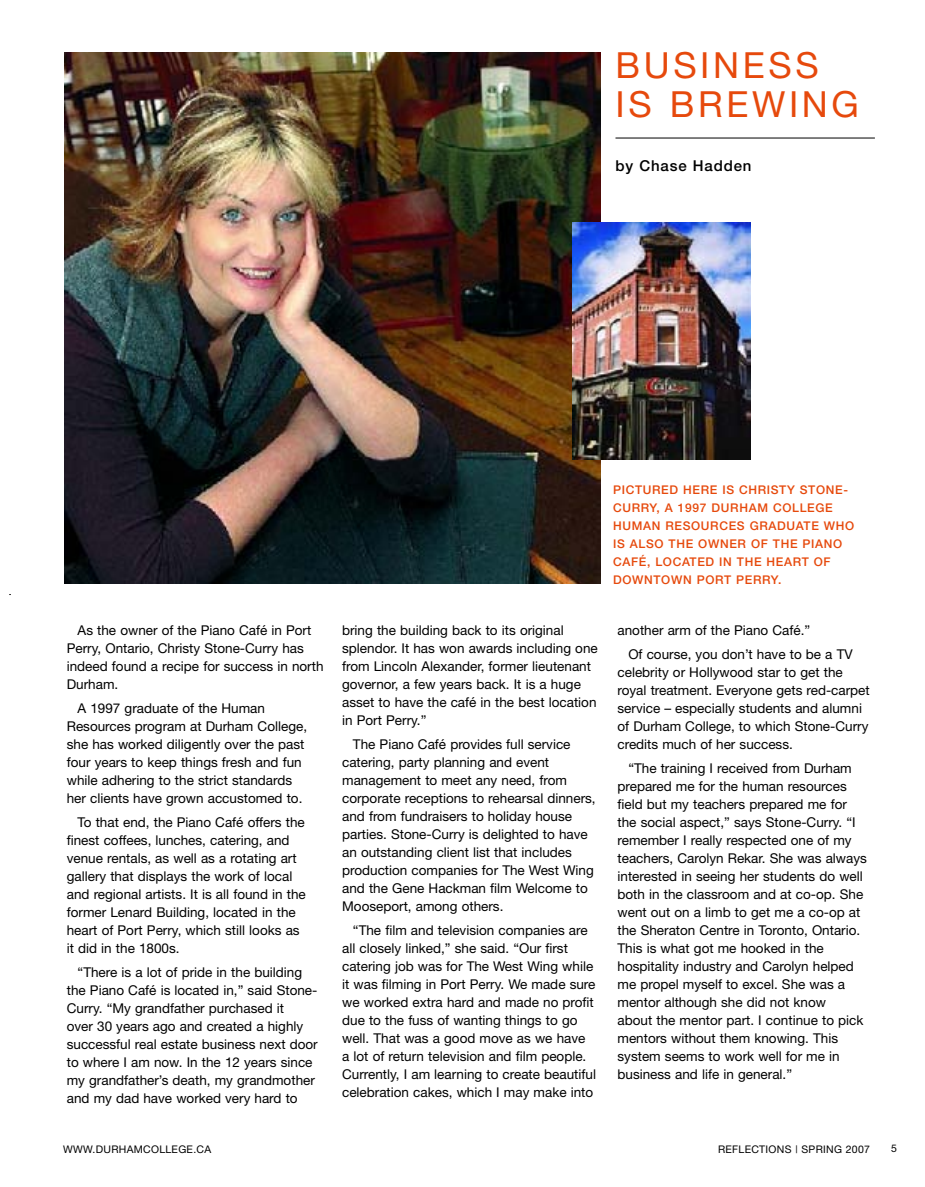
<style>
.page{position:relative;width:925px;height:1187px;background:#fff}
.page>*{position:absolute;margin:0;border:0;box-sizing:border-box;transform-origin:0 0}
.t1{font:36px/39px "Helvetica Neue";letter-spacing:.1em;color:#e6490c}
.t2{font:500 15px "Helvetica Neue";letter-spacing:.055em;color:#000}
.t3{font:13.5px/18px "Helvetica Neue";color:#000}
.t4{font:500 12px/18px "Helvetica Neue";letter-spacing:.055em;color:#e6490c}
.t5{font:10.5px "Helvetica Neue";letter-spacing:.03em;color:#000}
</style>
<div class="page">
<hr style="left:615px;top:138px;width:260px;height:1px;background:#000">
<img style="left:65px;top:52px;width:536px;height:531px">
<img style="left:573px;top:222px;width:178px;height:237px">
<h1 class="t1" style="left:615px;top:49px;width:245px">BUSINESS<br>IS BREWING</h1>
<p class="t2" style="left:615px;top:160px;width:138px">by Chase Hadden</p>
<p class="t3" style="left:67px;top:622px;width:258px;text-indent:11px">As the owner of the Piano Café in Port<br>Perry, Ontario, Christy Stone-Curry has indeed found a recipe for success in north<br>Durham.</p>
<p class="t3" style="left:67px;top:700px;width:242px;text-indent:11px">A 1997 graduate of the Human Resources program at Durham College, she has worked diligently over the past four years to keep things fresh and fun while adhering to the strict standards her clients have grown accustomed to.</p>
<p class="t3" style="left:67px;top:814px;width:241px;text-indent:11px">To that end, the Piano Café offers the finest coffees, lunches, catering, and venue rentals, as well as a rotating art gallery that displays the work of local and regional artists. It is all found in the former Lenard Building, located in the heart of Port Perry, which still looks as it did in the 1800s.</p>
<p class="t3" style="left:67px;top:964px;width:252px;text-indent:11px">“There is a lot of pride in the building the Piano Café is located in,” said Stone-Curry. “My grandfather purchased it<br>over 30 years ago and created a highly successful real estate business next door to where I am now. In the 12 years since my grandfather’s death, my grandmother and my dad have worked very hard to</p>
<p class="t5" style="left:63px;top:1144px;width:149px">WWW.DURHAMCOLLEGE.CA</p>
<p class="t4" style="left:613px;top:481px;width:243px">PICTURED HERE IS CHRISTY STONE-<br>CURRY, A 1997 DURHAM COLLEGE<br>HUMAN RESOURCES GRADUATE WHO<br>IS ALSO THE OWNER OF THE PIANO<br>CAFÉ, LOCATED IN THE HEART OF<br>DOWNTOWN PORT PERRY.</p>
<p class="t3" style="left:342px;top:622px;width:257px">bring the building back to its original splendor. It has won awards including one from Lincoln Alexander, former lieutenant governor, a few years back. It is a huge asset to have the café in the best location in Port Perry.”</p>
<p class="t3" style="left:342px;top:736px;width:255px;text-indent:11px">The Piano Café provides full service catering, party planning and event management to meet any need, from corporate receptions to rehearsal dinners, and from fundraisers to holiday house parties. Stone-Curry is delighted to have an outstanding client list that includes production companies for The West Wing and the Gene Hackman film Welcome to Mooseport, among others.</p>
<p class="t3" style="left:342px;top:922px;width:255px;text-indent:11px">“The film and television companies are all closely linked,” she said. “Our first catering job was for The West Wing while it was filming in Port Perry. We made sure we worked extra hard and made no profit due to the fuss of wanting things to go well. That was a good move as we have a lot of return television and film people.<br>Currently, I am learning to create beautiful celebration cakes, which I may make into</p>
<p class="t3" style="left:628px;top:619px;width:226px;line-height:24px;text-indent:-11px">another arm of the Piano Café.”<br>Of course, you don’t have to be a TV</p>
<p class="t3" style="left:617px;top:664px;width:254px">celebrity or Hollywood star to get the royal treatment. Everyone gets red-carpet service – especially students and alumni of Durham College, to which Stone-Curry credits much of her success.</p>
<p class="t3" style="left:617px;top:760px;width:251px;text-indent:11px">“The training I received from Durham prepared me for the human resources field but my teachers prepared me for the social aspect,” says Stone-Curry. “I remember I really respected one of my teachers, Carolyn Rekar. She was always interested in seeing her students do well both in the classroom and at co-op. She went out on a limb to get me a co-op at the Sheraton Centre in Toronto, Ontario.<br>This is what got me hooked in the hospitality industry and Carolyn helped me propel myself to excel. She was a mentor although she did not know<br>about the mentor part. I continue to pick mentors without them knowing. This system seems to work well for me in business and life in general.”</p>
<p class="t5" style="left:718px;top:1144px;width:154px">REFLECTIONS | SPRING 2007</p>
<p class="t5" style="left:891px;top:1144px;width:7px">5</p>
</div>
